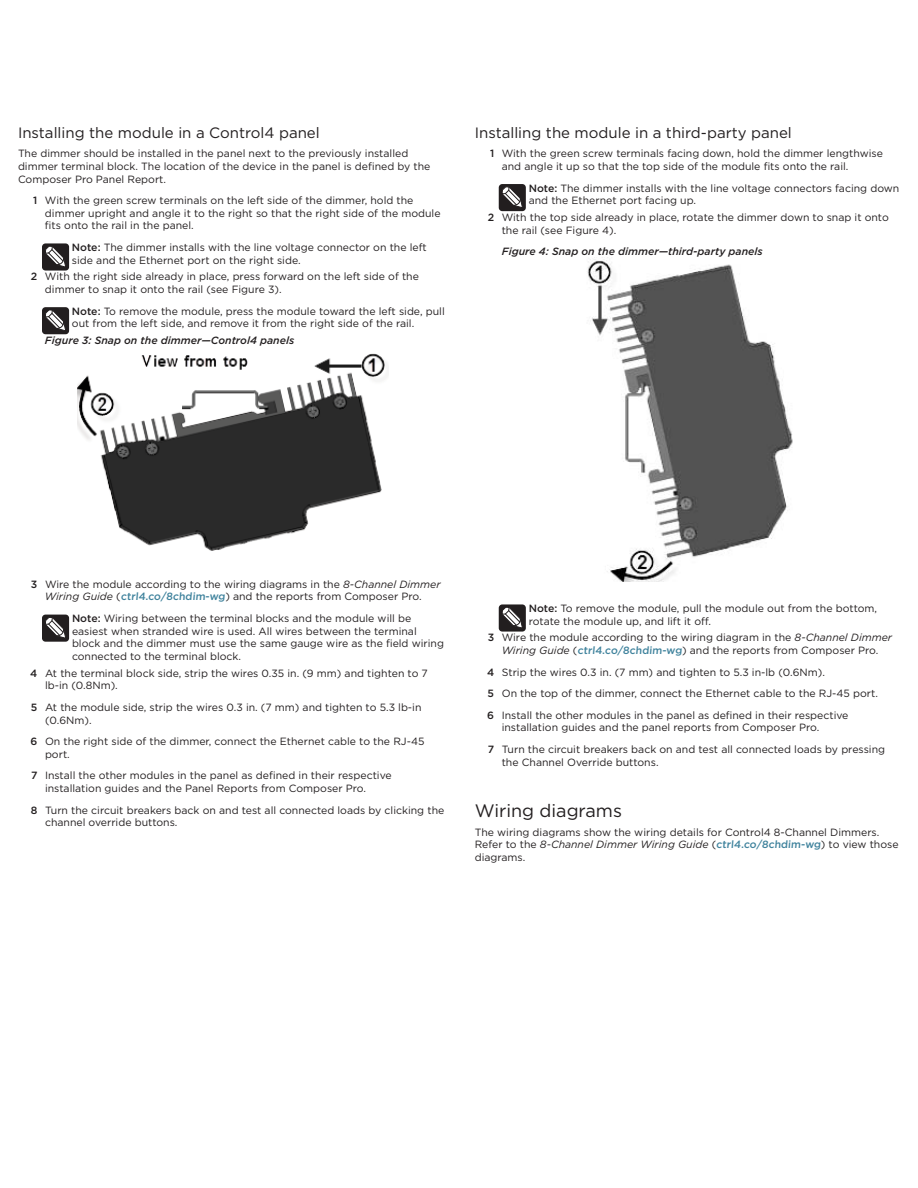
<style>
.page{position:relative;width:918px;height:1188px;background:#fff}
.page>*{position:absolute;margin:0;border:0;box-sizing:border-box;transform-origin:0 0}
.t1{font:18px "Gotham";color:#231f20}
.t2{font:15px "Gotham";color:#231f20}
.t3{font:10.5px/12.6px "Gotham";color:#231f20}
.t4{font:italic 500 10.5px "Gotham";color:#231f20}
.s1{font-weight:500}
.s2{font-style:italic}
.s3{font-weight:500;color:#40839d}
</style>
<div class="page">
<img style="left:78px;top:353px;width:307px;height:198px">
<div style="left:42px;top:243px;width:27px;height:28px;background:#221e1f;border-radius:4px"></div>
<svg style="left:45px;top:246px;width:21px;height:21px"></svg>
<div style="left:42px;top:307px;width:27px;height:27px;background:#221e1f;border-radius:4px"></div>
<svg style="left:45px;top:310px;width:21px;height:21px"></svg>
<div style="left:42px;top:615px;width:27px;height:27px;background:#221e1f;border-radius:4px"></div>
<svg style="left:45px;top:617px;width:20px;height:21px"></svg>
<img style="left:587px;top:257px;width:206px;height:324px">
<div style="left:499px;top:184px;width:27px;height:27px;background:#221e1f;border-radius:4px"></div>
<svg style="left:502px;top:187px;width:21px;height:21px"></svg>
<div style="left:499px;top:604px;width:27px;height:28px;background:#221e1f;border-radius:4px"></div>
<svg style="left:502px;top:607px;width:20px;height:21px"></svg>
<h2 class="t2" style="left:18px;top:127px;width:303px">Installing the module in a Control4 panel</h2>
<p class="t3" style="left:18px;top:148px;width:414px">The dimmer should be installed in the panel next to the previously installed dimmer terminal block. The location of the device in the panel is defined by the<br>Composer Pro Panel Report.</p>
<p class="t3" style="left:45px;top:195px;width:397px;text-indent:-12px"><span class="s1">1</span> With the green screw terminals on the left side of the dimmer, hold the dimmer upright and angle it to the right so that the right side of the module fits onto the rail in the panel.</p>
<p class="t3" style="left:72px;top:242px;width:356px"><span class="s1">Note:</span> The dimmer installs with the line voltage connector on the left side and the Ethernet port on the right side.</p>
<p class="t3" style="left:45px;top:271px;width:375px;text-indent:-14px"><span class="s1">2</span> With the right side already in place, press forward on the left side of the dimmer to snap it onto the rail (see Figure 3).</p>
<p class="t3" style="left:72px;top:305px;width:374px"><span class="s1">Note:</span> To remove the module, press the module toward the left side, pull out from the left side, and remove it from the right side of the rail.</p>
<p class="t4" style="left:45px;top:337px;width:251px">Figure 3: Snap on the dimmer—Control4 panels</p>
<h2 class="t2" style="left:475px;top:127px;width:319px">Installing the module in a third-party panel</h2>
<p class="t3" style="left:502px;top:148px;width:383px;text-indent:-12px"><span class="s1">1</span> With the green screw terminals facing down, hold the dimmer lengthwise and angle it up so that the top side of the module fits onto the rail.</p>
<p class="t3" style="left:529px;top:182px;width:372px"><span class="s1">Note:</span> The dimmer installs with the line voltage connectors facing down and the Ethernet port facing up.</p>
<p class="t3" style="left:502px;top:212px;width:389px;text-indent:-14px"><span class="s1">2</span> With the top side already in place, rotate the dimmer down to snap it onto the rail (see Figure 4).</p>
<p class="t4" style="left:502px;top:248px;width:263px">Figure 4: Snap on the dimmer—third-party panels</p>
<p class="t3" style="left:31px;top:579px;width:411px;text-align:center"><span class="s1">3</span> Wire the module according to the wiring diagrams in the <span class="s2">8-Channel Dimmer<br>Wiring Guide</span> (<span class="s3">ctrl4.co/8chdim-wg</span>) and the reports from Composer Pro.</p>
<p class="t3" style="left:72px;top:613px;width:374px"><span class="s1">Note:</span> Wiring between the terminal blocks and the module will be easiest when stranded wire is used. All wires between the terminal block and the dimmer must use the same gauge wire as the field wiring connected to the terminal block.</p>
<p class="t3" style="left:45px;top:668px;width:384px;text-indent:-15px"><span class="s1">4</span> At the terminal block side, strip the wires 0.35 in. (9 mm) and tighten to 7 lb-in (0.8Nm).</p>
<p class="t3" style="left:45px;top:702px;width:378px;text-indent:-14px"><span class="s1">5</span> At the module side, strip the wires 0.3 in. (7 mm) and tighten to 5.3 lb-in (0.6Nm).</p>
<p class="t3" style="left:45px;top:736px;width:381px;text-indent:-14px"><span class="s1">6</span> On the right side of the dimmer, connect the Ethernet cable to the RJ-45 port.</p>
<p class="t3" style="left:45px;top:770px;width:348px;text-indent:-14px"><span class="s1">7</span> Install the other modules in the panel as defined in their respective installation guides and the Panel Reports from Composer Pro.</p>
<p class="t3" style="left:45px;top:804px;width:401px;text-indent:-14px"><span class="s1">8</span> Turn the circuit breakers back on and test all connected loads by clicking the channel override buttons.</p>
<p class="t3" style="left:529px;top:603px;width:350px"><span class="s1">Note:</span> To remove the module, pull the module out from the bottom, rotate the module up, and lift it off.</p>
<p class="t3" style="left:488px;top:632px;width:406px;text-align:center"><span class="s1">3</span> Wire the module according to the wiring diagram in the <span class="s2">8-Channel Dimmer<br>Wiring Guide</span> (<span class="s3">ctrl4.co/8chdim-wg</span>) and the reports from Composer Pro.</p>
<p class="t3" style="left:487px;top:662px;width:392px;line-height:21.6px"><span class="s1">4</span> Strip the wires 0.3 in. (7 mm) and tighten to 5.3 in-lb (0.6Nm).<br><span class="s1">5</span> On the top of the dimmer, connect the Ethernet cable to the RJ-45 port.<br><span class="s1">6</span> Install the other modules in the panel as defined in their respective</p>
<p class="t3" style="left:488px;top:718px;width:399px;line-height:21.6px;text-indent:14px">installation guides and the panel reports from Composer Pro.<br><span class="s1">7</span> Turn the circuit breakers back on and test all connected loads by pressing</p>
<p class="t3" style="left:502px;top:756px;width:158px">the Channel Override buttons.</p>
<h1 class="t1" style="left:475px;top:803px;width:149px">Wiring diagrams</h1>
<p class="t3" style="left:475px;top:827px;width:425px">The wiring diagrams show the wiring details for Control4 8-Channel Dimmers.<br>Refer to the <span class="s2">8-Channel Dimmer Wiring Guide</span> (<span class="s3">ctrl4.co/8chdim-wg</span>) to view those diagrams.</p>
</div>
